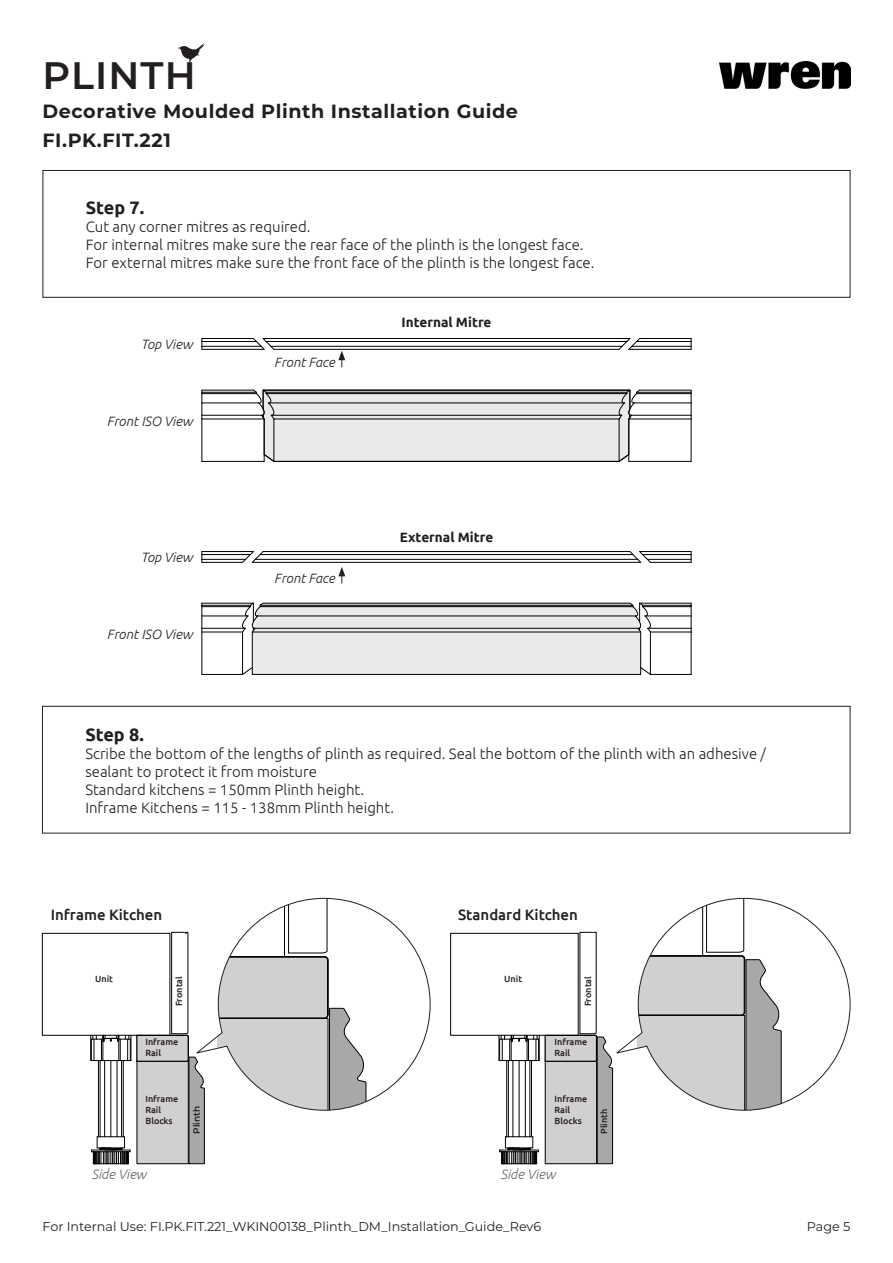
<style>
.page{position:relative;width:893px;height:1263px;background:#fff}
.page>*{position:absolute;margin:0;border:0;box-sizing:border-box;transform-origin:0 0}
.t1{font:600 38.25px "Montserrat";letter-spacing:.03em;color:#231f20}
.t2{font:700 19.05px/29px "Montserrat";letter-spacing:.03em;color:#231f20}
.t3{font:700 18px "Ubuntu";color:#231f20}
.t4{font:300 15px/18px "Ubuntu";color:#231f20}
.t5{font:500 15px "Ubuntu";color:#231f20}
.t6{font:italic 300 13.5px "Ubuntu";color:#231f20}
.t7{font:700 13.5px "Ubuntu";color:#231f20}
.t8{font:italic 300 13.5px "Ubuntu";color:#656666}
.t9{font:12.75px "Montserrat";color:#231f20}
.t10{font:500 9px "Ubuntu";color:#231f20}
.t11{font:600 9px "Montserrat";color:#231f20}
</style>
<div class="page">
<svg style="left:178px;top:43px;width:27px;height:19px"></svg>
<img style="left:719px;top:62px;width:132px;height:27px">
<div style="left:42px;top:933px;width:128px;height:102px;border:1px solid #000"></div>
<svg style="left:90px;top:932px;width:115px;height:232px"></svg>
<div style="left:450px;top:933px;width:128px;height:102px;border:1px solid #000"></div>
<svg style="left:499px;top:932px;width:114px;height:232px"></svg>
<svg style="left:194px;top:897px;width:237px;height:214px"></svg>
<svg style="left:616px;top:897px;width:235px;height:214px"></svg>
<div style="left:42px;top:706px;width:808px;height:127px;border:1px solid #231f20"></div>
<div style="left:43px;top:170px;width:807px;height:128px;border:1px solid #231f20"></div>
<hr style="left:643px;top:554px;width:48px;height:1px;background:#000">
<hr style="left:640px;top:551px;width:51px;height:1px;background:#000">
<hr style="left:650px;top:562px;width:41px;height:1px;background:#000">
<hr style="left:647px;top:559px;width:44px;height:1px;background:#000">
<svg style="left:629px;top:551px;width:22px;height:12px"></svg>
<hr style="left:263px;top:551px;width:367px;height:1px;background:#000">
<hr style="left:260px;top:554px;width:373px;height:1px;background:#000">
<hr style="left:255px;top:559px;width:383px;height:1px;background:#000">
<hr style="left:252px;top:562px;width:389px;height:1px;background:#000">
<svg style="left:242px;top:551px;width:21px;height:12px"></svg>
<hr style="left:202px;top:554px;width:48px;height:1px;background:#000">
<hr style="left:202px;top:551px;width:51px;height:1px;background:#000">
<hr style="left:202px;top:562px;width:41px;height:1px;background:#000">
<hr style="left:202px;top:559px;width:44px;height:1px;background:#000">
<hr style="left:266px;top:341px;width:361px;height:1px;background:#000">
<hr style="left:263px;top:338px;width:367px;height:1px;background:#000">
<hr style="left:274px;top:349px;width:345px;height:1px;background:#000">
<hr style="left:271px;top:346px;width:351px;height:1px;background:#000">
<hr style="left:202px;top:338px;width:51px;height:1px;background:#000">
<hr style="left:202px;top:341px;width:54px;height:1px;background:#000">
<svg style="left:253px;top:338px;width:21px;height:12px"></svg>
<hr style="left:202px;top:349px;width:62px;height:1px;background:#000">
<hr style="left:202px;top:346px;width:59px;height:1px;background:#000">
<hr style="left:640px;top:338px;width:51px;height:1px;background:#000">
<hr style="left:637px;top:341px;width:54px;height:1px;background:#000">
<svg style="left:619px;top:338px;width:21px;height:12px"></svg>
<hr style="left:629px;top:349px;width:62px;height:1px;background:#000">
<hr style="left:632px;top:346px;width:59px;height:1px;background:#000">
<hr style="left:643px;top:606px;width:48px;height:1px;background:#000">
<hr style="left:643px;top:605px;width:48px;height:1px;background:#000">
<hr style="left:640px;top:603px;width:51px;height:1px;background:#000">
<hr style="left:650px;top:674px;width:41px;height:1px;background:#000">
<hr style="left:691px;top:632px;width:1px;height:42px;background:#000">
<hr style="left:650px;top:632px;width:41px;height:1px;background:#000">
<hr style="left:648px;top:628px;width:43px;height:1px;background:#000">
<svg style="left:691px;top:603px;width:1px;height:29px"></svg>
<hr style="left:646px;top:616px;width:45px;height:1px;background:#000">
<svg style="left:241px;top:603px;width:410px;height:72px;background:#d3d3d3"></svg>
<hr style="left:202px;top:605px;width:48px;height:1px;background:#000">
<hr style="left:202px;top:606px;width:48px;height:1px;background:#000">
<hr style="left:202px;top:603px;width:51px;height:1px;background:#000">
<hr style="left:202px;top:674px;width:41px;height:1px;background:#000">
<hr style="left:202px;top:632px;width:41px;height:1px;background:#000">
<hr style="left:202px;top:632px;width:1px;height:42px;background:#000">
<hr style="left:202px;top:628px;width:43px;height:1px;background:#000">
<svg style="left:202px;top:603px;width:1px;height:29px"></svg>
<hr style="left:202px;top:616px;width:45px;height:1px;background:#000">
<hr style="left:202px;top:419px;width:1px;height:42px;background:#000">
<svg style="left:202px;top:391px;width:1px;height:28px"></svg>
<hr style="left:202px;top:415px;width:60px;height:1px;background:#000">
<hr style="left:202px;top:419px;width:62px;height:1px;background:#000">
<hr style="left:202px;top:461px;width:62px;height:1px;background:#000">
<hr style="left:202px;top:390px;width:51px;height:1px;background:#000">
<hr style="left:202px;top:392px;width:54px;height:1px;background:#000">
<hr style="left:202px;top:393px;width:54px;height:1px;background:#000">
<hr style="left:202px;top:403px;width:57px;height:1px;background:#000">
<svg style="left:691px;top:390px;width:1px;height:29px"></svg>
<hr style="left:691px;top:419px;width:1px;height:42px;background:#000">
<hr style="left:631px;top:415px;width:60px;height:1px;background:#000">
<hr style="left:629px;top:419px;width:62px;height:1px;background:#000">
<hr style="left:629px;top:461px;width:62px;height:1px;background:#000">
<hr style="left:640px;top:390px;width:51px;height:1px;background:#000">
<hr style="left:637px;top:392px;width:54px;height:1px;background:#000">
<hr style="left:637px;top:393px;width:54px;height:1px;background:#000">
<svg style="left:253px;top:390px;width:387px;height:72px;background:#d1d1d1"></svg>
<hr style="left:634px;top:403px;width:57px;height:1px;background:#000">
<svg style="left:338px;top:351px;width:7px;height:16px"></svg>
<svg style="left:338px;top:567px;width:7px;height:16px"></svg>
<h1 class="t1" style="left:43px;top:48px;width:155px">PLINTH</h1>
<p class="t2" style="left:43px;top:95px;width:477px">Decorative Moulded Plinth Installation Guide<br>FI.PK.FIT.221</p>
<p class="t3" style="left:86px;top:197px;width:60px">Step 7.</p>
<p class="t4" style="left:86px;top:217px;width:226px">Cut any corner mitres as required.</p>
<p class="t4" style="left:86px;top:235px;width:499px">For internal mitres make sure the rear face of the plinth is the longest face.</p>
<p class="t4" style="left:86px;top:253px;width:510px">For external mitres make sure the front face of the plinth is the longest face.</p>
<p class="t6" style="left:141px;top:336px;width:53px">Top View</p>
<p class="t6" style="left:107px;top:413px;width:87px">Front ISO View</p>
<p class="t6" style="left:141px;top:549px;width:53px">Top View</p>
<p class="t6" style="left:107px;top:626px;width:87px">Front ISO View</p>
<p class="t6" style="left:274px;top:354px;width:62px">Front Face</p>
<p class="t7" style="left:402px;top:314px;width:91px">Internal Mitre</p>
<p class="t6" style="left:274px;top:570px;width:62px">Front Face</p>
<p class="t7" style="left:400px;top:529px;width:95px">External Mitre</p>
<p class="t3" style="left:85px;top:723px;width:60px">Step 8.</p>
<p class="t4" style="left:85px;top:744px;width:682px">Scribe the bottom of the lengths of plinth as required. Seal the bottom of the plinth with an adhesive / sealant to protect it from moisture</p>
<p class="t4" style="left:85px;top:780px;width:280px">Standard kitchens = 150mm Plinth height.</p>
<p class="t4" style="left:85px;top:798px;width:310px">Inframe Kitchens = 115 - 138mm Plinth height.</p>
<p class="t5" style="left:51px;top:905px;width:113px">Inframe Kitchen</p>
<p class="t5" style="left:458px;top:905px;width:121px">Standard Kitchen</p>
<p class="t10" style="left:95px;top:973px;width:19px">Unit</p>
<p class="t10" style="left:504px;top:973px;width:19px">Unit</p>
<p class="t10" style="left:173px;top:1006px;width:32px;rotate:-90deg">Frontal</p>
<p class="t10" style="left:582px;top:1006px;width:32px;rotate:-90deg">Frontal</p>
<p class="t10" style="left:145px;top:1036px;width:34px">Inframe</p>
<p class="t10" style="left:145px;top:1047px;width:17px">Rail</p>
<p class="t10" style="left:554px;top:1036px;width:34px">Inframe</p>
<p class="t10" style="left:554px;top:1047px;width:17px">Rail</p>
<p class="t10" style="left:145px;top:1093px;width:34px">Inframe</p>
<p class="t10" style="left:145px;top:1104px;width:17px">Rail</p>
<p class="t10" style="left:145px;top:1115px;width:29px">Blocks</p>
<p class="t10" style="left:554px;top:1093px;width:34px">Inframe</p>
<p class="t10" style="left:554px;top:1104px;width:17px">Rail</p>
<p class="t10" style="left:554px;top:1115px;width:29px">Blocks</p>
<p class="t11" style="left:190px;top:1134px;width:29px;rotate:-90deg">Plinth</p>
<p class="t10" style="left:598px;top:1134px;width:27px;rotate:-90deg">Plinth</p>
<p class="t8" style="left:91px;top:1165px;width:56px">Side View</p>
<p class="t8" style="left:500px;top:1165px;width:56px">Side View</p>
<p class="t9" style="left:43px;top:1217px;width:500px">For Internal Use: FI.PK.FIT.221_WKIN00138_Plinth_DM_Installation_Guide_Rev6</p>
<p class="t9" style="left:807px;top:1218px;width:45px">Page 5</p>
</div>
